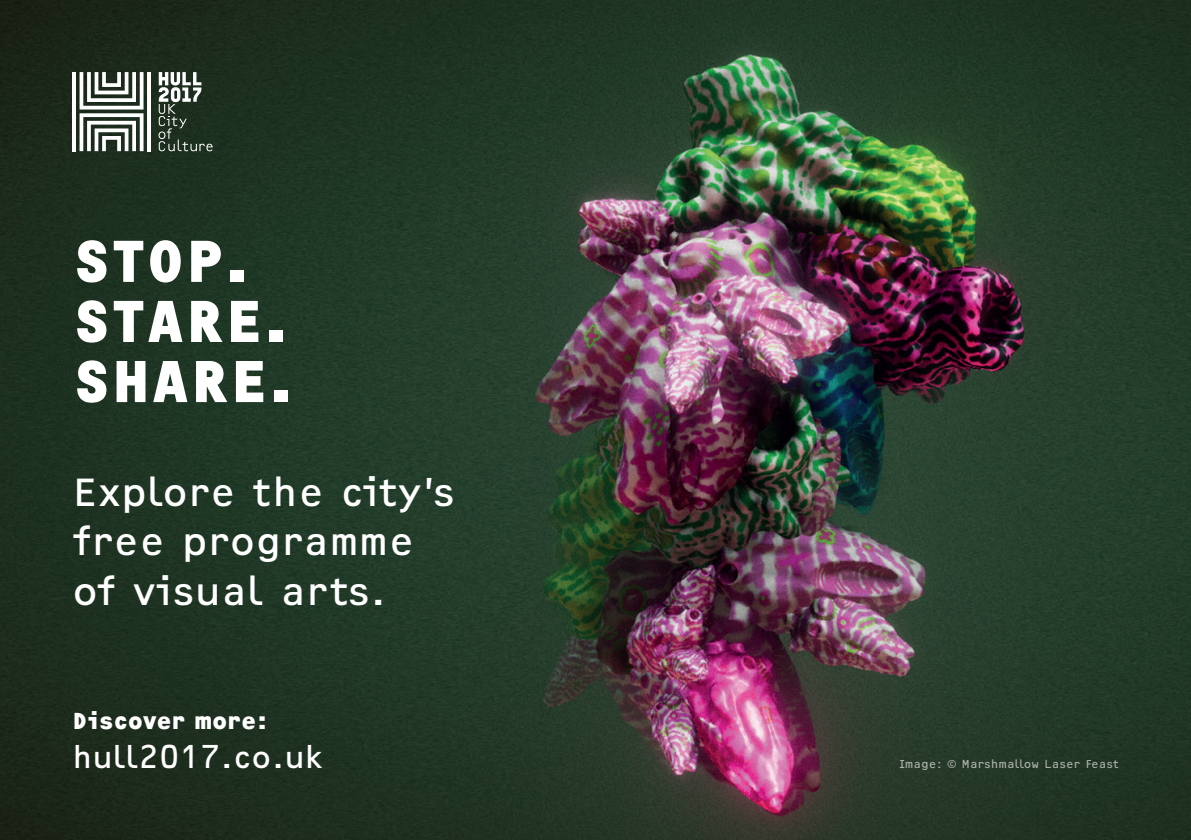
<style>
.page{position:relative;width:1191px;height:840px;background:#fff}
.page>*{position:absolute;margin:0;border:0;box-sizing:border-box;transform-origin:0 0}
.t1{font:700 61.4px/60px "OCRF";color:#fff}
.t2{font:41px/49.2px "OCRF";color:#fff}
.t3{font:32px "OCRF";color:#fff}
.t4{font:700 24px "OCRF";color:#fff}
.t5{font:12px "OCRF";color:#fff}
</style>
<div class="page">
<img style="left:0;top:0;width:1191px;height:839px">
<hr style="left:147px;top:72px;width:4px;height:79px;background:#fff">
<hr style="left:72px;top:72px;width:4px;height:79px;background:#fff">
<svg style="left:80px;top:72px;width:63px;height:79px"></svg>
<svg style="left:158px;top:72px;width:55px;height:79px;background:#4c5a4e"></svg>
<h1 class="t1" style="left:72px;top:227px;width:223px">STOP.<br>STARE.<br>SHARE.</h1>
<p class="t2" style="left:72px;top:466px;width:385px">Explore the city’s free programme of visual arts.</p>
<p class="t4" style="left:72px;top:705px;width:197px">Discover more:</p>
<p class="t3" style="left:72px;top:736px;width:252px">hull2017.co.uk</p>
<p class="t5" style="left:898px;top:756px;width:222px">Image: © Marshmallow Laser Feast</p>
</div>
